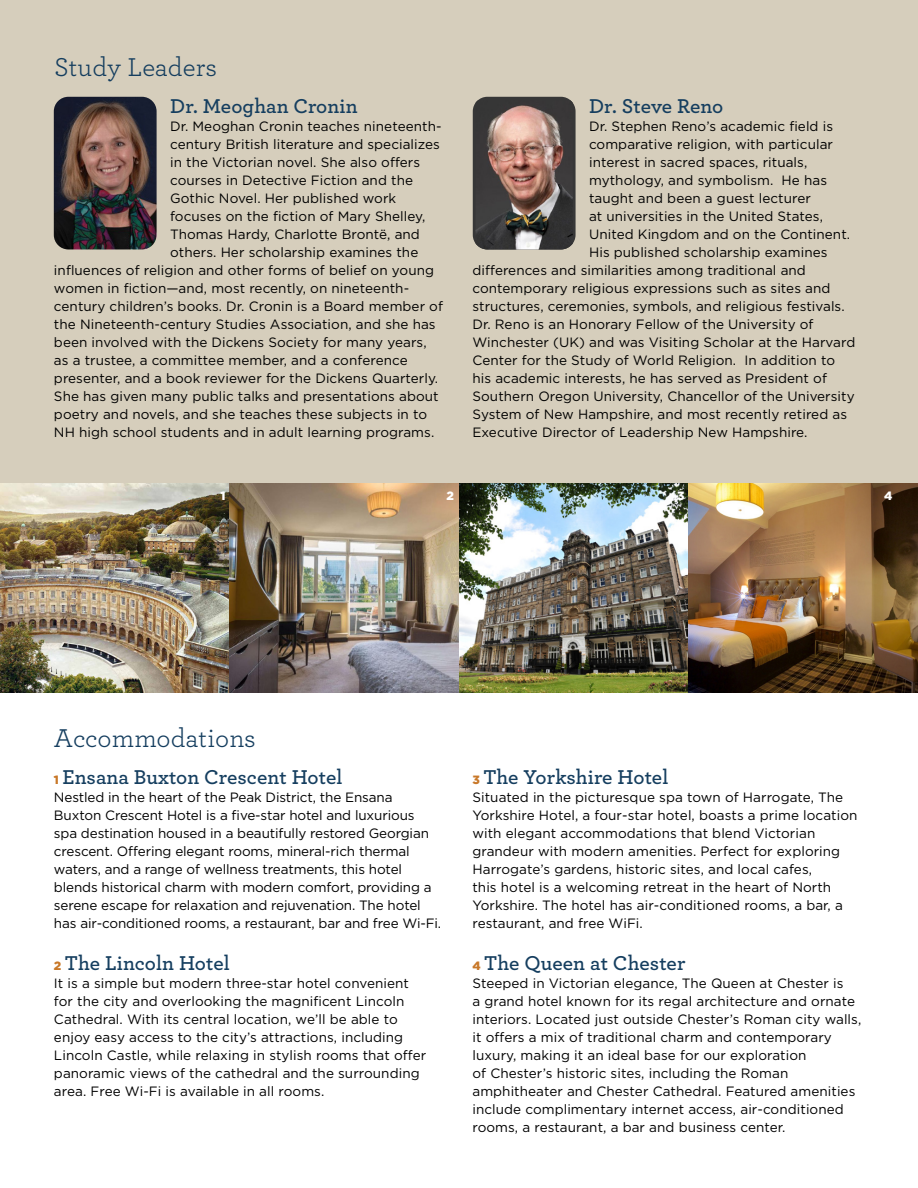
<style>
.page{position:relative;width:918px;height:1188px;background:#fff}
.page>*{position:absolute;margin:0;border:0;box-sizing:border-box;transform-origin:0 0}
.t1{font:27px "Archer";letter-spacing:.005em;color:#153e5f}
.t2{font:600 21px "Archer";letter-spacing:.005em;color:#153e5f}
.t3{font:13.5px/18px "Gotham";letter-spacing:.005em;color:#000}
.t4{font:900 12px "Gotham";color:#fff}
.s1{font-family:"Gotham";font-weight:900;font-size:12px;color:#c87829}
</style>
<div class="page">
<div style="left:0;top:0;width:918px;height:484px;background:#d6cebc"></div>
<img style="left:54px;top:97px;width:103px;height:152px">
<div style="left:473px;top:97px;width:103px;height:152px;background:#373737;border-radius:15px"></div>
<img style="left:476px;top:100px;width:97px;height:149px">
<img style="left:0;top:483px;width:230px;height:210px">
<img style="left:230px;top:483px;width:229px;height:210px">
<img style="left:459px;top:483px;width:230px;height:210px">
<img style="left:689px;top:483px;width:229px;height:210px">
<h1 class="t1" style="left:54px;top:48px;width:165px">Study Leaders</h1>
<h2 class="t2" style="left:170px;top:90px;width:189px">Dr. Meoghan Cronin</h2>
<p class="t3" style="left:170px;top:117px;width:273px">Dr. Meoghan Cronin teaches nineteenth-</p>
<p class="t3" style="left:170px;top:135px;width:271px">century British literature and specializes</p>
<p class="t3" style="left:170px;top:153px;width:252px">in the Victorian novel. She also offers</p>
<p class="t3" style="left:170px;top:171px;width:244px">courses in Detective Fiction and the</p>
<p class="t3" style="left:170px;top:189px;width:228px">Gothic Novel. Her published work</p>
<p class="t3" style="left:170px;top:207px;width:257px">focuses on the fiction of Mary Shelley,</p>
<p class="t3" style="left:170px;top:225px;width:251px">Thomas Hardy, Charlotte Brontë, and</p>
<p class="t3" style="left:170px;top:243px;width:250px">others. Her scholarship examines the</p>
<p class="t3" style="left:54px;top:261px;width:382px">influences of religion and other forms of belief on young</p>
<p class="t3" style="left:54px;top:279px;width:357px">women in fiction—and, most recently, on nineteenth-</p>
<p class="t3" style="left:54px;top:297px;width:391px">century children’s books. Dr. Cronin is a Board member of</p>
<p class="t3" style="left:54px;top:315px;width:383px">the Nineteenth-century Studies Association, and she has</p>
<p class="t3" style="left:54px;top:333px;width:374px">been involved with the Dickens Society for many years,</p>
<p class="t3" style="left:54px;top:351px;width:355px">as a trustee, a committee member, and a conference</p>
<p class="t3" style="left:54px;top:369px;width:386px">presenter, and a book reviewer for the Dickens Quarterly.</p>
<p class="t3" style="left:54px;top:387px;width:386px">She has given many public talks and presentations about</p>
<p class="t3" style="left:54px;top:405px;width:375px">poetry and novels, and she teaches these subjects in to</p>
<p class="t3" style="left:54px;top:423px;width:382px">NH high school students and in adult learning programs.</p>
<h2 class="t2" style="left:589px;top:90px;width:136px">Dr. Steve Reno</h2>
<p class="t3" style="left:589px;top:117px;width:246px">Dr. Stephen Reno’s academic field is</p>
<p class="t3" style="left:589px;top:135px;width:245px">comparative religion, with particular</p>
<p class="t3" style="left:589px;top:153px;width:220px">interest in sacred spaces, rituals,</p>
<p class="t3" style="left:589px;top:171px;width:240px">mythology, and symbolism. He has</p>
<p class="t3" style="left:589px;top:189px;width:223px">taught and been a guest lecturer</p>
<p class="t3" style="left:589px;top:207px;width:236px">at universities in the United States,</p>
<p class="t3" style="left:589px;top:225px;width:263px">United Kingdom and on the Continent.</p>
<p class="t3" style="left:589px;top:243px;width:240px">His published scholarship examines</p>
<p class="t3" style="left:473px;top:261px;width:335px">differences and similarities among traditional and</p>
<p class="t3" style="left:473px;top:279px;width:360px">contemporary religious expressions such as sites and</p>
<p class="t3" style="left:473px;top:297px;width:374px">structures, ceremonies, symbols, and religious festivals.</p>
<p class="t3" style="left:473px;top:315px;width:343px">Dr. Reno is an Honorary Fellow of the University of</p>
<p class="t3" style="left:473px;top:333px;width:384px">Winchester (UK) and was Visiting Scholar at the Harvard</p>
<p class="t3" style="left:473px;top:351px;width:364px">Center for the Study of World Religion. In addition to</p>
<p class="t3" style="left:473px;top:369px;width:356px">his academic interests, he has served as President of</p>
<p class="t3" style="left:473px;top:387px;width:384px">Southern Oregon University, Chancellor of the University</p>
<p class="t3" style="left:473px;top:405px;width:376px">System of New Hampshire, and most recently retired as</p>
<p class="t3" style="left:473px;top:423px;width:337px">Executive Director of Leadership New Hampshire.</p>
<p class="t4" style="left:220px;top:488px;width:7px">1</p>
<p class="t4" style="left:447px;top:488px;width:9px">2</p>
<p class="t4" style="left:677px;top:488px;width:9px">3</p>
<p class="t4" style="left:884px;top:488px;width:10px">4</p>
<h1 class="t1" style="left:54px;top:719px;width:203px">Accommodations</h1>
<h2 class="t2" style="left:54px;top:761px;width:290px"><span class="s1">1</span> Ensana Buxton Crescent Hotel</h2>
<p class="t3" style="left:54px;top:788px;width:389px">Nestled in the heart of the Peak District, the Ensana Buxton Crescent Hotel is a five-star hotel and luxurious<br>spa destination housed in a beautifully restored Georgian crescent. Offering elegant rooms, mineral-rich thermal waters, and a range of wellness treatments, this hotel blends historical charm with modern comfort, providing a serene escape for relaxation and rejuvenation. The hotel has air-conditioned rooms, a restaurant, bar and free Wi-Fi.</p>
<h2 class="t2" style="left:54px;top:947px;width:177px"><span class="s1">2</span> The Lincoln Hotel</h2>
<p class="t3" style="left:54px;top:974px;width:374px">It is a simple but modern three-star hotel convenient for the city and overlooking the magnificent Lincoln Cathedral. With its central location, we’ll be able to enjoy easy access to the city’s attractions, including Lincoln Castle, while relaxing in stylish rooms that offer panoramic views of the cathedral and the surrounding area. Free Wi-Fi is available in all rooms.</p>
<h2 class="t2" style="left:472px;top:761px;width:197px"><span class="s1">3</span> The Yorkshire Hotel</h2>
<p class="t3" style="left:472px;top:788px;width:386px">Situated in the picturesque spa town of Harrogate, The Yorkshire Hotel, a four-star hotel, boasts a prime location with elegant accommodations that blend Victorian grandeur with modern amenities. Perfect for exploring Harrogate’s gardens, historic sites, and local cafes,<br>this hotel is a welcoming retreat in the heart of North Yorkshire. The hotel has air-conditioned rooms, a bar, a restaurant, and free WiFi.</p>
<h2 class="t2" style="left:472px;top:947px;width:215px"><span class="s1">4</span> The Queen at Chester</h2>
<p class="t3" style="left:472px;top:974px;width:390px">Steeped in Victorian elegance, The Queen at Chester is<br>a grand hotel known for its regal architecture and ornate interiors. Located just outside Chester’s Roman city walls, it offers a mix of traditional charm and contemporary luxury, making it an ideal base for our exploration<br>of Chester’s historic sites, including the Roman amphitheater and Chester Cathedral. Featured amenities include complimentary internet access, air-conditioned rooms, a restaurant, a bar and business center.</p>
</div>
